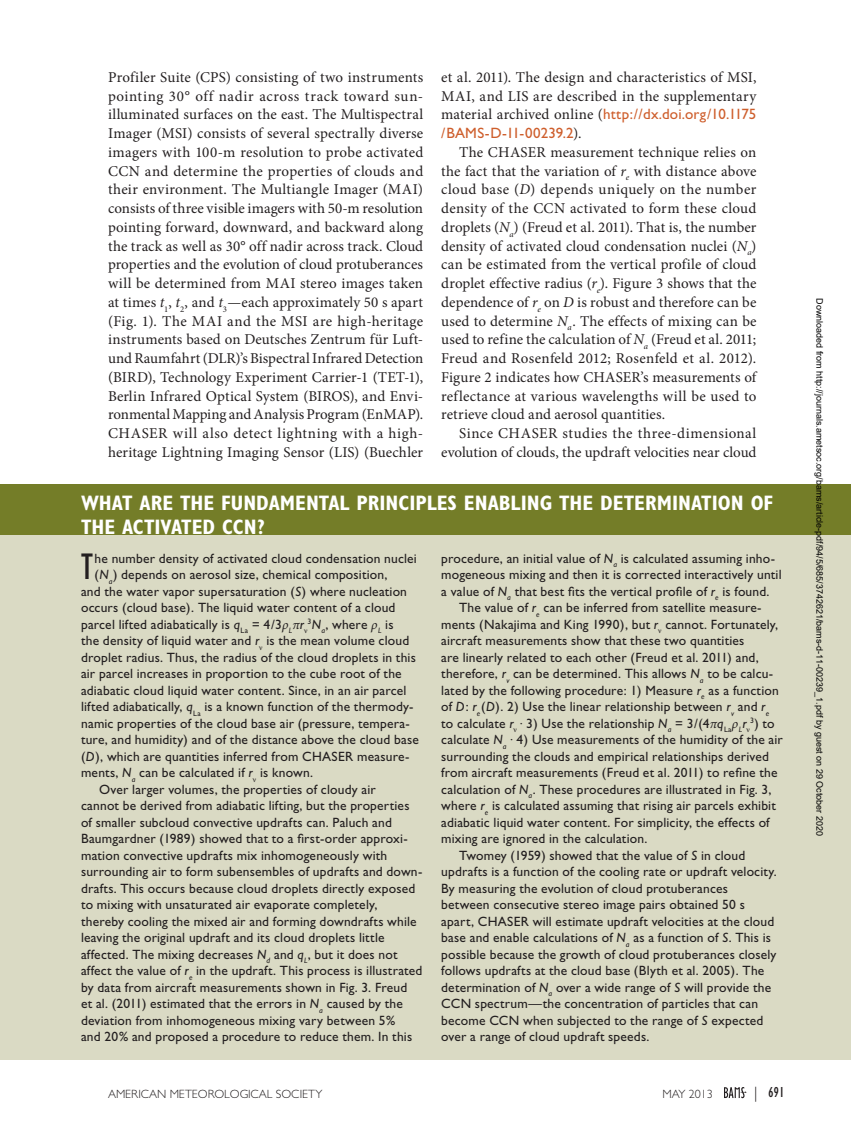
<style>
.page{position:relative;width:851px;height:1134px;background:#fff}
.page>*{position:absolute;margin:0;border:0;box-sizing:border-box;transform-origin:0 0}
.Sidebar_First_Paragr{font:condensed 38.25px "Gill Sans";color:#231f20}
.Sidebar_Title{font:700 condensed 21px/24px "Gill Sans";color:#fff}
.Body_Text{font:15px/18.8px "Minion Pro";letter-spacing:.015em;color:#231f20;text-align:justify}
.t1{font:condensed 15px "Gill Sans";color:#231f20}
.Sidebar_Text{font:13.5px/16.5px "Gill Sans";letter-spacing:.015em;color:#231f20}
.Sidebar_First_Paragr-2{font:13.5px "Gill Sans";letter-spacing:.015em;color:#231f20}
.t2{font:300 12px "Gill Sans";color:#231f20}
.t3{font:9px "Arial";color:#000}
.s1{font-style:italic}
.s2{font-family:"Gill Sans";color:#ce5e2c}
.s3{font-family:"Minion Pro";font-weight:500}
.s4{font-family:"Minion Pro";font-style:italic}
.s5{font-weight:300;font-stretch:normal}
</style>
<div class="page">
<div style="left:0;top:508px;width:850px;height:552px;background:#dadac4"></div>
<div style="left:0;top:484px;width:850px;height:51px;background:#747d28"></div>
<svg style="left:724px;top:1087px;width:22px;height:11px"></svg>
<p class="Body_Text" style="left:108px;top:68px;width:317px">Profiler Suite (CPS) consisting of two instruments pointing 30° off nadir across track toward sun&shy;illuminated surfaces on the east. The Multispectral Imager (MSI) consists of several spectrally diverse imagers with 100-m resolution to probe activated CCN and determine the properties of clouds and their environment. The Multiangle Imager (MAI) consists of three visible imagers with 50-m resolution pointing forward, downward, and backward along the track as well as 30° off nadir across track. Cloud properties and the evolution of cloud protuberances will be determined from MAI stereo images taken at times <span class="s1">t</span><sub>1</sub>, <span class="s1">t</span><sub>2</sub>, and <span class="s1">t</span><sub>3</sub>—each approximately 50 s apart (Fig. 1). The MAI and the MSI are high-heritage instruments based on Deutsches Zentrum für Luft&shy;und Raumfahrt (DLR)’s Bispectral Infrared Detection (BIRD), Technology Experiment Carrier-1 (TET-1), Berlin Infrared Optical System (BIROS), and Envi&shy;ronmental Mapping and Analysis Program (EnMAP).<br>CHASER will also detect lightning with a high&shy;heritage Lightning Imaging Sensor (LIS) (Buechler</p>
<p class="Body_Text" style="left:441px;top:68px;width:316px">et al. 2011). The design and characteristics of MSI, MAI, and LIS are described in the supplementary material archived online (<span class="s2">http://dx.doi.org/10.1175 /BAMS-D-11-00239.2</span>).</p>
<p class="Body_Text" style="left:441px;top:143px;width:317px;text-indent:18px">The CHASER measurement technique relies on the fact that the variation of <span class="s1">r</span><sub>e</sub> with distance above cloud base (<span class="s1">D</span>) depends uniquely on the number density of the CCN activated to form these cloud droplets (<span class="s1">N</span><sub>a</sub>) (Freud et al. 2011). That is, the number density of activated cloud condensation nuclei (<span class="s1">N</span><sub>a</sub>) can be estimated from the vertical profile of cloud droplet effective radius (<span class="s1">r</span><sub>e</sub>). Figure 3 shows that the dependence of <span class="s1">r</span><sub>e</sub> on <span class="s1">D</span> is robust and therefore can be used to determine <span class="s1">N</span><sub>a</sub>. The effects of mixing can be used to refine the calculation of <span class="s1">N</span><sub>a</sub> (Freud et al. 2011; Freud and Rosenfeld 2012; Rosenfeld et al. 2012).<br>Figure 2 indicates how CHASER’s measurements of reflectance at various wavelengths will be used to retrieve cloud and aerosol quantities.</p>
<p class="Body_Text" style="left:441px;top:424px;width:316px;text-align:right">Since CHASER studies the three-dimensional evolution of clouds, the updraft velocities near cloud</p>
<p class="Sidebar_Title" style="left:81px;top:491px;width:693px">WHAT ARE THE FUNDAMENTAL PRINCIPLES ENABLING THE DETERMINATION OF<br>THE ACTIVATED CCN?</p>
<p class="Sidebar_First_Paragr" style="left:81px;top:546px;width:13px">T</p>
<p class="Sidebar_First_Paragr-2" style="left:94px;top:551px;width:324px">he number density of activated cloud condensation nuclei</p>
<p class="Sidebar_Text" style="left:441px;top:550px;width:342px">procedure, an initial value of <span class="s1">N</span><sub>a</sub> is calculated assuming inho&shy;mogeneous mixing and then it is corrected interactively until a value of <span class="s1">N</span><sub>a</sub> that best fits the vertical profile of <span class="s1">r</span><sub>e</sub> is found.</p>
<p class="Sidebar_Text" style="left:441px;top:600px;width:343px;text-indent:18px">The value of <span class="s1">r</span><sub>e</sub> can be inferred from satellite measure&shy;ments (Nakajima and King 1990), but <span class="s1">r</span><sub>ν</sub> cannot. Fortunately, aircraft measurements show that these two quantities<br>are linearly related to each other (Freud et al. 2011) and, therefore, <span class="s1">r</span><sub>v</sub> can be determined. This allows <span class="s1">N</span><sub>a</sub> to be calcu&shy;lated by the following procedure: 1) Measure <span class="s1">r</span><sub>e</sub> as a function of <span class="s1">D</span>: <span class="s1">r</span><sub>e</sub>(<span class="s1">D</span>). 2) Use the linear relationship between <span class="s1">r</span><sub>v</sub> and <span class="s1">r</span><sub>e </sub>to calculate <span class="s1">r</span><sub>ν</sub> <span class="s3">.</span> 3) Use the relationship <span class="s1">N</span><sub>a</sub> = 3/(4<span class="s4">π</span><span class="s1">q</span><sub>La</sub><span class="s4">ρ</span><sub>L</sub><span class="s1">r</span><sub>ν</sub><sup>3</sup>) to calculate <span class="s1">N</span><sub>a</sub> <span class="s3">.</span> 4) Use measurements of the humidity of the air surrounding the clouds and empirical relationships derived from aircraft measurements (Freud et al. 2011) to refine the calculation of <span class="s1">N</span><sub>a</sub>. These procedures are illustrated in Fig. 3, where <span class="s1">r</span><sub>e</sub> is calculated assuming that rising air parcels exhibit adiabatic liquid water content. For simplicity, the effects of mixing are ignored in the calculation.</p>
<p class="Sidebar_Text" style="left:441px;top:847px;width:337px;text-indent:18px">Twomey (1959) showed that the value of <span class="s1">S</span> in cloud updrafts is a function of the cooling rate or updraft velocity.<br>By measuring the evolution of cloud protuberances between consecutive stereo image pairs obtained 50 s apart, CHASER will estimate updraft velocities at the cloud base and enable calculations of <span class="s1">N</span><sub>a</sub> as a function of <span class="s1">S</span>. This is possible because the growth of cloud protuberances closely follows updrafts at the cloud base (Blyth et al. 2005). The determination of <span class="s1">N</span><sub>a</sub> over a wide range of <span class="s1">S</span> will provide the CCN spectrum—the concentration of particles that can become CCN when subjected to the range of <span class="s1">S</span> expected over a range of cloud updraft speeds.</p>
<p class="Sidebar_First_Paragr-2" style="left:94px;top:567px;width:294px">(<span class="s1">N</span><sub>a</sub>) depends on aerosol size, chemical composition,</p>
<p class="Sidebar_First_Paragr-2" style="left:81px;top:584px;width:327px">and the water vapor supersaturation (<span class="s1">S</span>) where nucleation</p>
<p class="Sidebar_First_Paragr-2" style="left:81px;top:600px;width:316px">occurs (cloud base). The liquid water content of a cloud</p>
<p class="Sidebar_First_Paragr-2" style="left:81px;top:617px;width:314px">parcel lifted adiabatically is <span class="s1">q</span><sub>La</sub> <span class="s1">=</span> 4/3<span class="s4">ρ</span><sub>L</sub><span class="s4">π</span><span class="s1">r</span><sub>ν</sub><sup>3</sup><span class="s1">N</span><sub>a</sub>, where <span class="s4">ρ</span><sub>L</sub> is</p>
<p class="Sidebar_First_Paragr-2" style="left:81px;top:633px;width:330px">the density of liquid water and <span class="s1">r</span><sub>ν</sub> is the mean volume cloud</p>
<p class="Sidebar_First_Paragr-2" style="left:81px;top:650px;width:336px">droplet radius. Thus, the radius of the cloud droplets in this</p>
<p class="Sidebar_First_Paragr-2" style="left:81px;top:666px;width:322px">air parcel increases in proportion to the cube root of the</p>
<p class="Sidebar_First_Paragr-2" style="left:81px;top:683px;width:327px">adiabatic cloud liquid water content. Since, in an air parcel</p>
<p class="Sidebar_First_Paragr-2" style="left:81px;top:699px;width:334px">lifted adiabatically, <span class="s1">q</span><sub>La</sub> is a known function of the thermody-</p>
<p class="Sidebar_First_Paragr-2" style="left:81px;top:716px;width:330px">namic properties of the cloud base air (pressure, tempera-</p>
<p class="Sidebar_First_Paragr-2" style="left:81px;top:732px;width:339px">ture, and humidity) and of the distance above the cloud base</p>
<p class="Sidebar_First_Paragr-2" style="left:81px;top:749px;width:330px">(<span class="s1">D</span>), which are quantities inferred from CHASER measure-</p>
<p class="Sidebar_First_Paragr-2" style="left:81px;top:765px;width:233px">ments, <span class="s1">N</span><sub>a</sub> can be calculated if <span class="s1">r</span><sub>ν</sub> is known.</p>
<p class="Sidebar_Text" style="left:81px;top:781px;width:343px;text-indent:18px">Over larger volumes, the properties of cloudy air<br>cannot be derived from adiabatic lifting, but the properties of smaller subcloud convective updrafts can. Paluch and Baumgardner (1989) showed that to a first-order approxi&shy;mation convective updrafts mix inhomogeneously with surrounding air to form subensembles of updrafts and down&shy;drafts. This occurs because cloud droplets directly exposed to mixing with unsaturated air evaporate completely, thereby cooling the mixed air and forming downdrafts while leaving the original updraft and its cloud droplets little affected. The mixing decreases <span class="s1">N</span><sub>d</sub> and <span class="s1">q</span><sub>L</sub>, but it does not affect the value of <span class="s1">r</span><sub>e</sub> in the updraft. This process is illustrated by data from aircraft measurements shown in Fig. 3. Freud<br>et al. (2011) estimated that the errors in <span class="s1">N</span><sub>a</sub> caused by the deviation from inhomogeneous mixing vary between 5%<br>and 20% and proposed a procedure to reduce them. In this</p>
<p class="t2" style="left:108px;top:1087px;width:216px">AMERICAN METEOROLOGICAL SOCIETY</p>
<p class="t2" style="left:662px;top:1087px;width:52px">MAY 2013</p>
<p class="t1" style="left:754px;top:1084px;width:32px"><span class="s5">|</span> 691</p>
<p class="t3" style="left:823px;top:298px;width:539px;rotate:90deg">Downloaded from http://journals.ametsoc.org/bams/article-pdf/94/5/685/3742621/bams-d-11-00239_1.pdf by guest on 29 October 2020</p>
</div>
